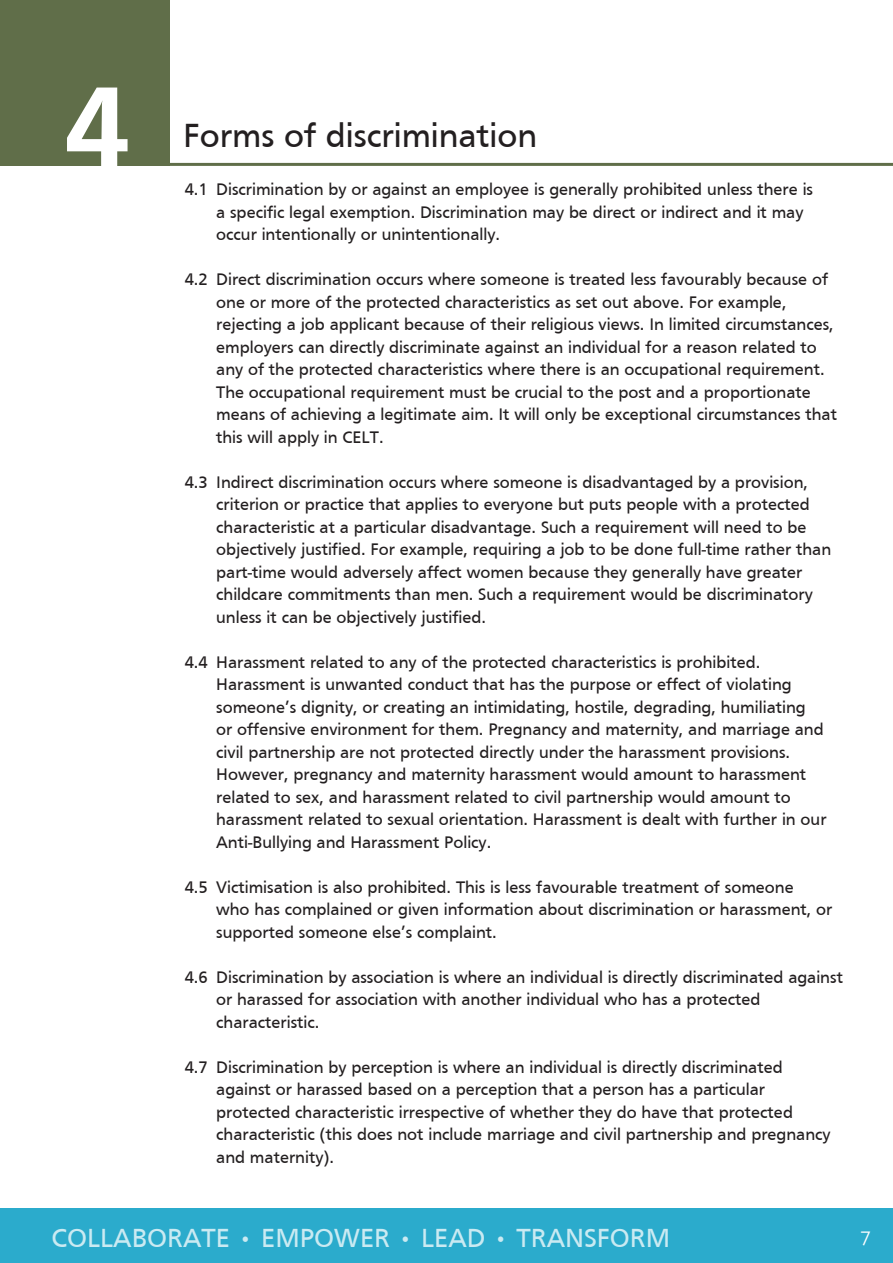
<style>
.page{position:relative;width:893px;height:1263px;background:#fff}
.page>*{position:absolute;margin:0;border:0;box-sizing:border-box;transform-origin:0 0}
.t1{font:700 119.85px "Frutiger";color:#fff}
.Headings{font:34.5px "Frutiger";color:#231f20}
.t2{font:27px "Frutiger";color:#caeaf2}
.t3{font:300 19.5px "Aller";color:#fff}
.t4{font:17.25px/22.5px "Frutiger";color:#231f20}
</style>
<div class="page">
<div style="left:0;top:1209px;width:893px;height:54px;background:#2babcc"></div>
<hr style="left:170px;top:163px;width:723px;height:3px;background:#606e49">
<div style="left:0;top:0;width:169px;height:166px;background:#606e49"></div>
<p class="t1" style="left:65px;top:58px;width:66px">4</p>
<p class="Headings" style="left:183px;top:116px;width:355px">Forms of discrimination</p>
<p class="t4" style="left:216px;top:178px;width:598px;text-indent:-31px">4.1 Discrimination by or against an employee is generally prohibited unless there is a specific legal exemption. Discrimination may be direct or indirect and it may occur intentionally or unintentionally.</p>
<p class="t4" style="left:216px;top:268px;width:622px;text-indent:-31px">4.2 Direct discrimination occurs where someone is treated less favourably because of one or more of the protected characteristics as set out above. For example, rejecting a job applicant because of their religious views. In limited circumstances, employers can directly discriminate against an individual for a reason related to any of the protected characteristics where there is an occupational requirement.<br>The occupational requirement must be crucial to the post and a proportionate means of achieving a legitimate aim. It will only be exceptional circumstances that this will apply in CELT.</p>
<p class="t4" style="left:216px;top:471px;width:616px;text-indent:-31px">4.3 Indirect discrimination occurs where someone is disadvantaged by a provision, criterion or practice that applies to everyone but puts people with a protected characteristic at a particular disadvantage. Such a requirement will need to be objectively justified. For example, requiring a job to be done full-time rather than part-time would adversely affect women because they generally have greater childcare commitments than men. Such a requirement would be discriminatory unless it can be objectively justified.</p>
<p class="t4" style="left:216px;top:651px;width:612px;text-indent:-31px">4.4 Harassment related to any of the protected characteristics is prohibited.<br>Harassment is unwanted conduct that has the purpose or effect of violating someone’s dignity, or creating an intimidating, hostile, degrading, humiliating<br>or offensive environment for them. Pregnancy and maternity, and marriage and civil partnership are not protected directly under the harassment provisions.<br>However, pregnancy and maternity harassment would amount to harassment related to sex, and harassment related to civil partnership would amount to harassment related to sexual orientation. Harassment is dealt with further in our Anti-Bullying and Harassment Policy.</p>
<p class="t4" style="left:216px;top:876px;width:618px;text-indent:-31px">4.5 Victimisation is also prohibited. This is less favourable treatment of someone<br>who has complained or given information about discrimination or harassment, or supported someone else’s complaint.</p>
<p class="t4" style="left:216px;top:966px;width:628px;text-indent:-31px">4.6 Discrimination by association is where an individual is directly discriminated against or harassed for association with another individual who has a protected characteristic.</p>
<p class="t4" style="left:216px;top:1056px;width:616px;text-indent:-31px">4.7 Discrimination by perception is where an individual is directly discriminated against or harassed based on a perception that a person has a particular protected characteristic irrespective of whether they do have that protected characteristic (this does not include marriage and civil partnership and pregnancy and maternity).</p>
<p class="t2" style="left:52px;top:1222px;width:620px">COLLABORATE • EMPOWER • LEAD • TRANSFORM</p>
<p class="t3" style="left:860px;top:1225px;width:13px">7</p>
</div>
